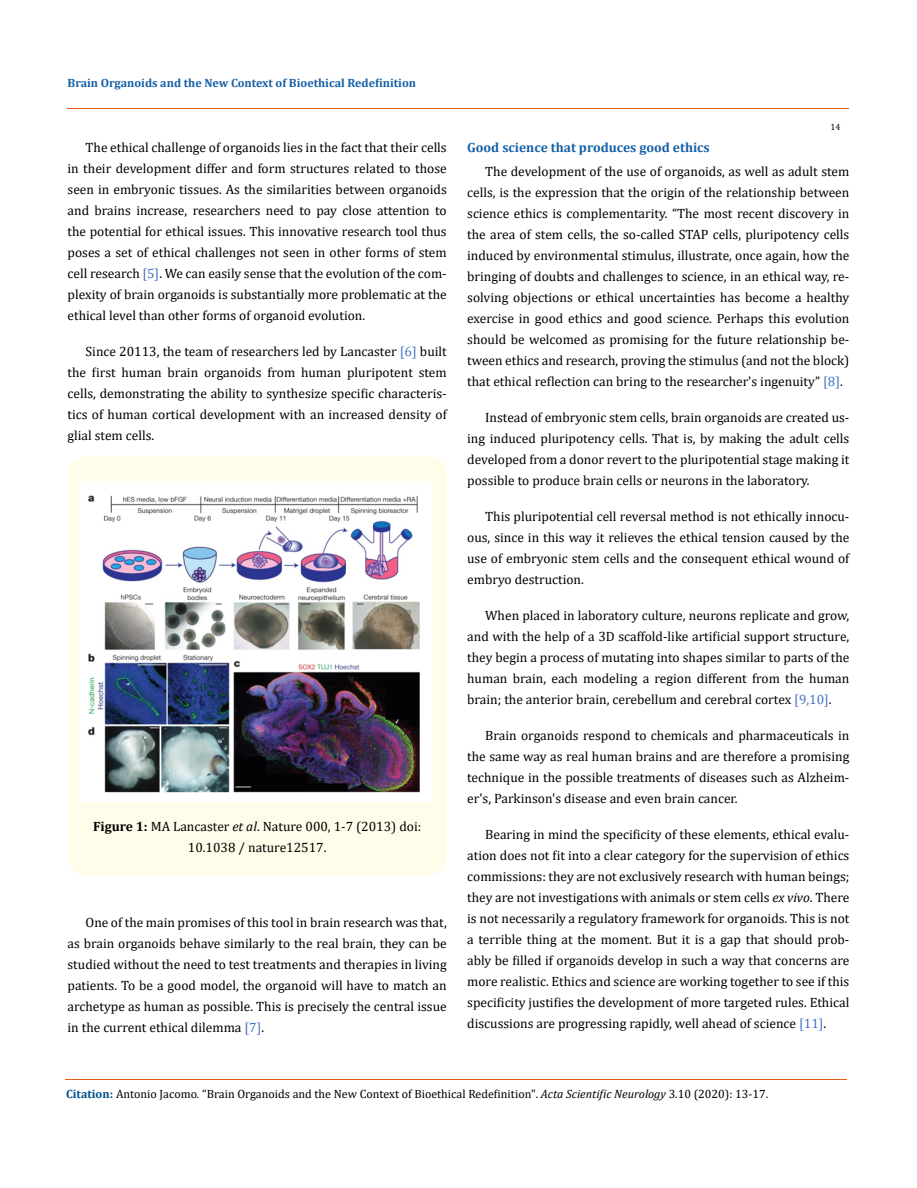
<style>
.page{position:relative;width:917px;height:1188px;background:#fff}
.page>*{position:absolute;margin:0;border:0;box-sizing:border-box;transform-origin:0 0}
.t1{font:13.5px/21px "Cambria";color:#000;text-align:justify}
.t2{font:700 13.5px "Cambria";color:#1560a6}
.t3{font:12px "Cambria";color:#000}
.t4{font:700 12px "Cambria";color:#1560a6}
.t5{font:9px "Cambria";color:#000}
.s1{color:#4472c4}
.s2{font-weight:700}
.s3{font-style:italic}
.s4{font-weight:700;color:#035089}
</style>
<div class="page">
<hr style="left:67px;top:109px;width:782px;height:1px;background:#e05d1a">
<div style="left:68px;top:457px;width:379px;height:418px;background:#fffde9;border-radius:18px"></div>
<img style="left:80px;top:482px;width:351px;height:320px">
<hr style="left:65px;top:1079px;width:781px;height:1px;background:#e05d1a">
<p class="t4" style="left:68px;top:75px;width:350px">Brain Organoids and the New Context of Bioethical Redefinition</p>
<p class="t1" style="left:68px;top:136px;width:381px;text-indent:18px">The ethical challenge of organoids lies in the fact that their cells in their development differ and form structures related to those seen in embryonic tissues. As the similarities between organoids and brains increase, researchers need to pay close attention to the potential for ethical issues. This innovative research tool thus poses a set of ethical challenges not seen in other forms of stem cell research <span class="s1">[5]</span>. We can easily sense that the evolution of the com&shy;plexity of brain organoids is substantially more problematic at the ethical level than other forms of organoid evolution.</p>
<p class="t1" style="left:68px;top:340px;width:381px;text-indent:18px">Since 20113, the team of researchers led by Lancaster <span class="s1">[6]</span> built the first human brain organoids from human pluripotent stem cells, demonstrating the ability to synthesize specific characteris&shy;tics of human cortical development with an increased density of glial stem cells.</p>
<p class="t1" style="left:93px;top:816px;width:330px;text-align:center"><span class="s2">Figure 1:</span> MA Lancaster <span class="s3">et al</span>. Nature 000, 1-7 (2013) doi:<br>10.1038 / nature12517.</p>
<p class="t1" style="left:67px;top:912px;width:381px;text-indent:18px">One of the main promises of this tool in brain research was that, as brain organoids behave similarly to the real brain, they can be studied without the need to test treatments and therapies in living patients. To be a good model, the organoid will have to match an archetype as human as possible. This is precisely the central issue in the current ethical dilemma <span class="s1">[7]</span>.</p>
<p class="t5" style="left:830px;top:122px;width:11px">14</p>
<p class="t2" style="left:467px;top:137px;width:244px">Good science that produces good ethics</p>
<p class="t1" style="left:467px;top:160px;width:384px;text-indent:18px">The development of the use of organoids, as well as adult stem cells, is the expression that the origin of the relationship between science ethics is complementarity. “The most recent discovery in the area of stem cells, the so-called STAP cells, pluripotency cells induced by environmental stimulus, illustrate, once again, how the bringing of doubts and challenges to science, in an ethical way, re&shy;solving objections or ethical uncertainties has become a healthy exercise in good ethics and good science. Perhaps this evolution should be welcomed as promising for the future relationship be&shy;tween ethics and research, proving the stimulus (and not the block) that ethical reflection can bring to the researcher's ingenuity” <span class="s1">[8]</span>.</p>
<p class="t1" style="left:467px;top:406px;width:384px;text-indent:18px">Instead of embryonic stem cells, brain organoids are created us&shy;ing induced pluripotency cells. That is, by making the adult cells developed from a donor revert to the pluripotential stage making it possible to produce brain cells or neurons in the laboratory.</p>
<p class="t1" style="left:467px;top:505px;width:384px;text-indent:18px">This pluripotential cell reversal method is not ethically innocu&shy;ous, since in this way it relieves the ethical tension caused by the use of embryonic stem cells and the consequent ethical wound of embryo destruction.</p>
<p class="t1" style="left:467px;top:604px;width:384px;text-indent:18px">When placed in laboratory culture, neurons replicate and grow, and with the help of a 3D scaffold-like artificial support structure, they begin a process of mutating into shapes similar to parts of the human brain, each modeling a region different from the human brain; the anterior brain, cerebellum and cerebral cortex <span class="s1">[9,10]</span>.</p>
<p class="t1" style="left:467px;top:725px;width:384px;text-indent:18px">Brain organoids respond to chemicals and pharmaceuticals in the same way as real human brains and are therefore a promising technique in the possible treatments of diseases such as Alzheim&shy;er's, Parkinson's disease and even brain cancer.</p>
<p class="t1" style="left:467px;top:824px;width:384px;text-indent:18px">Bearing in mind the specificity of these elements, ethical evalu&shy;ation does not fit into a clear category for the supervision of ethics commissions: they are not exclusively research with human beings; they are not investigations with animals or stem cells <span class="s3">ex vivo</span>. There is not necessarily a regulatory framework for organoids. This is not a terrible thing at the moment. But it is a gap that should prob&shy;ably be filled if organoids develop in such a way that concerns are more realistic. Ethics and science are working together to see if this specificity justifies the development of more targeted rules. Ethical discussions are progressing rapidly, well ahead of science <span class="s1">[11]</span>.</p>
<p class="t3" style="left:66px;top:1087px;width:703px"><span class="s4">Citation:</span> Antonio Jacomo<span class="s3">.</span> “Brain Organoids and the New Context of Bioethical Redefinition". <span class="s3">Acta Scientific Neurology</span> 3.10 (2020): 13-17.</p>
</div>
